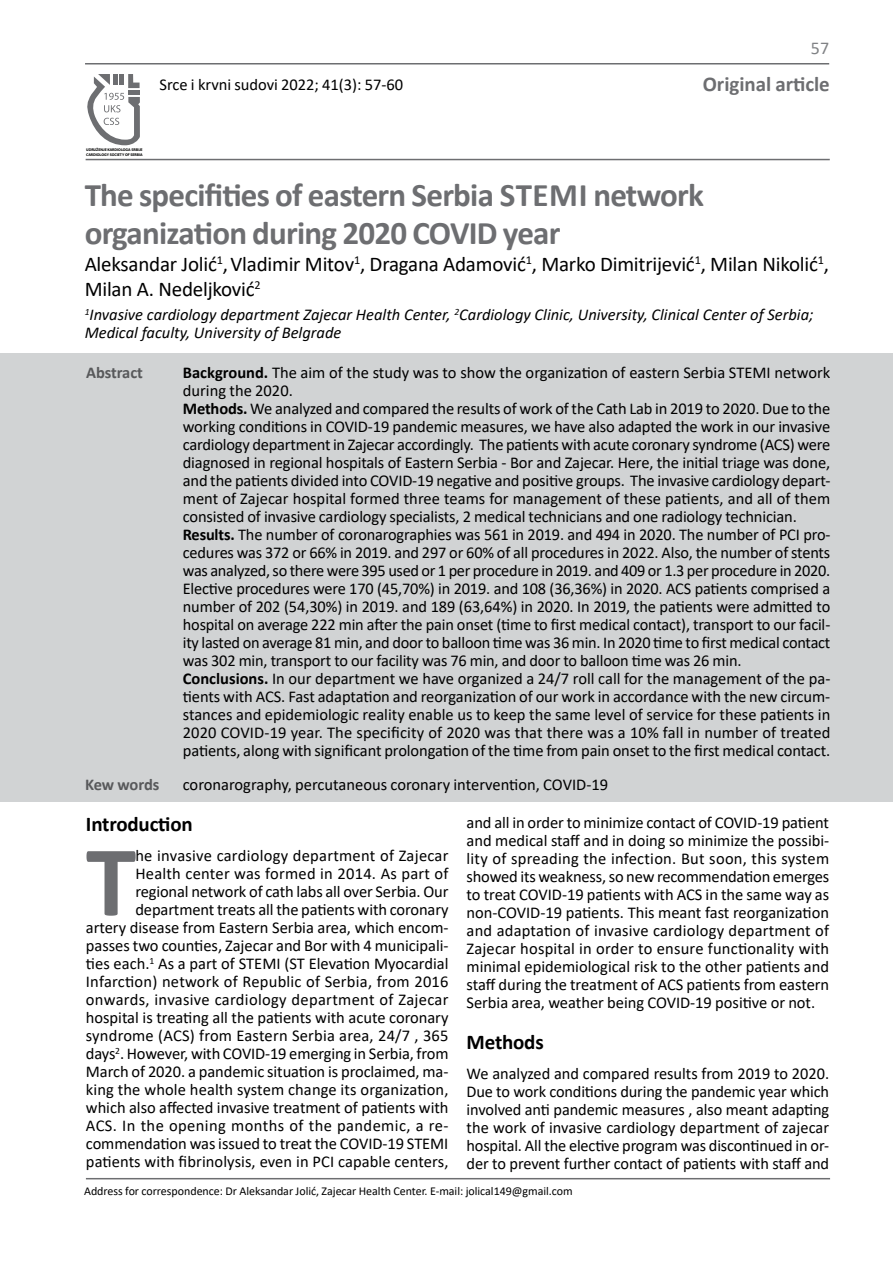
<style>
.page{position:relative;width:893px;height:1263px;background:#fff}
.page>*{position:absolute;margin:0;border:0;box-sizing:border-box;transform-origin:0 0}
.t1{font:700 101.55px "Calibri";color:#6d6e71}
.t2{font:700 33px/37.5px "Calibri";letter-spacing:-.025em;color:#6d6e71}
.t3{font:21px/25.5px "Calibri";letter-spacing:-.01em;color:#000}
.t4{font:700 21px "Calibri";letter-spacing:-.01em;color:#000}
.t5{font:700 21px "Calibri";letter-spacing:-.005em;color:#6d6e71}
.t6{font:18px "Calibri";color:#808285}
.t7{font:16.5px/18px "Calibri";letter-spacing:-.01em;color:#000;text-align:justify}
.t8{font:italic 16.5px/18px "Calibri";color:#000}
.t9{font:700 16.5px "Calibri";letter-spacing:-.005em;color:#58595b}
.t10{font:12px "Calibri";color:#000}
.t11{font:700 3.9px/4.7px "Myriad Pro";letter-spacing:-.01em;color:#000}
.s1{font-weight:700}
</style>
<div class="page">
<hr style="left:85px;top:63px;width:744px;height:2px;background:#6d6e71">
<hr style="left:86px;top:159px;width:744px;height:1px;background:#6d6e71">
<svg style="left:87px;top:74px;width:53px;height:71px"></svg>
<hr style="left:86px;top:1178px;width:744px;height:1px;background:#6d6e71">
<div style="left:0;top:353px;width:893px;height:448px;background:#d1d3d4"></div>
<p class="t7" style="left:160px;top:75px;width:245px">Srce i krvni sudovi 2022; 41(3): 57-60</p>
<p class="t11" style="left:86px;top:147px;width:58px">UDRUŽENJE KARDIOLOGA SRBIJE<br>CARDIOLOGY SOCIETY OF SERBIA</p>
<p class="t6" style="left:811px;top:36px;width:20px">57</p>
<p class="t5" style="left:703px;top:70px;width:128px">Original article</p>
<h2 class="t2" style="left:85px;top:176px;width:621px">The specifities of eastern Serbia STEMI network organization during 2020 COVID year</h2>
<p class="t3" style="left:85px;top:250px;width:746px">Aleksandar Jolić<sup>1</sup>,Vladimir Mitov<sup>1</sup>, Dragana Adamović<sup>1</sup>, Marko Dimitrijević<sup>1</sup>, Milan Nikolić<sup>1</sup>,<br>Milan A. Nedeljković<sup>2</sup></p>
<p class="t8" style="left:85px;top:305px;width:730px"><sup>1</sup>Invasive cardiology department Zajecar Health Center, <sup>2</sup>Cardiology Clinic, University, Clinical Center of Serbia;<br>Medical faculty, University of Belgrade</p>
<p class="t7" style="left:183px;top:363px;width:649px;text-align:left"><span class="s1">Background.</span> The aim of the study was to show the organization of eastern Serbia STEMI network during the 2020.<br><span class="s1">Methods.</span> We analyzed and compared the results of work of the Cath Lab in 2019 to 2020. Due to the working conditions in COVID-19 pandemic measures, we have also adapted the work in our invasive cardiology department in Zajecar accordingly. The patients with acute coronary syndrome (ACS) were diagnosed in regional hospitals of Eastern Serbia - Bor and Zajecar. Here, the initial triage was done, and the patients divided into COVID-19 negative and positive groups. The invasive cardiology depart&shy;ment of Zajecar hospital formed three teams for management of these patients, and all of them consisted of invasive cardiology specialists, 2 medical technicians and one radiology technician.<br><span class="s1">Results.</span> The number of coronarographies was 561 in 2019. and 494 in 2020. The number of PCI pro&shy;cedures was 372 or 66% in 2019. and 297 or 60% of all procedures in 2022. Also, the number of stents was analyzed, so there were 395 used or 1 per procedure in 2019. and 409 or 1.3 per procedure in 2020.<br>Elective procedures were 170 (45,70%) in 2019. and 108 (36,36%) in 2020. ACS patients comprised a number of 202 (54,30%) in 2019. and 189 (63,64%) in 2020. In 2019, the patients were admitted to hospital on average 222 min after the pain onset (time to first medical contact), transport to our facil&shy;ity lasted on average 81 min, and door to balloon time was 36 min. In 2020 time to first medical contact was 302 min, transport to our facility was 76 min, and door to balloon time was 26 min.<br><span class="s1">Conclusions.</span> In our department we have organized a 24/7 roll call for the management of the pa&shy;tients with ACS. Fast adaptation and reorganization of our work in accordance with the new circum&shy;stances and epidemiologic reality enable us to keep the same level of service for these patients in 2020 COVID-19 year. The specificity of 2020 was that there was a 10% fall in number of treated patients, along with significant prolongation of the time from pain onset to the first medical contact.</p>
<p class="t7" style="left:183px;top:775px;width:427px">coronarography, percutaneous coronary intervention, COVID-19</p>
<p class="t9" style="left:86px;top:361px;width:58px">Abstract</p>
<p class="t9" style="left:85px;top:773px;width:76px">Kew words</p>
<p class="t4" style="left:86px;top:809px;width:108px">Introduction</p>
<h1 class="t1" style="left:86px;top:810px;width:52px">T</h1>
<p class="t7" style="left:467px;top:813px;width:364px">and all in order to minimize contact of COVID-19 patient and medical staff and in doing so minimize the possibi&shy;lity of spreading the infection. But soon, this system showed its weakness, so new recommendation emerges to treat COVID-19 patients with ACS in the same way as non-COVID-19 patients. This meant fast reorganization and adaptation of invasive cardiology department of Zajecar hospital in order to ensure functionality with minimal epidemiological risk to the other patients and staff during the treatment of ACS patients from eastern Serbia area, weather being COVID-19 positive or not.</p>
<p class="t4" style="left:467px;top:1027px;width:79px">Methods</p>
<p class="t7" style="left:467px;top:1064px;width:364px">We analyzed and compared results from 2019 to 2020.<br>Due to work conditions during the pandemic year which involved anti pandemic measures , also meant adapting the work of invasive cardiology department of zajecar hospital. All the elective program was discontinued in or&shy;der to prevent further contact of patients with staff and</p>
<p class="t7" style="left:86px;top:846px;width:364px;text-align:right">he invasive cardiology department of Zajecar Health center was formed in 2014. As part of regional network of cath labs all over Serbia. Our department treats all the patients with coronary<br>artery disease from Eastern Serbia area, which encom&shy;passes two counties, Zajecar and Bor with 4 municipali&shy;ties each.<sup>1</sup> As a part of STEMI (ST Elevation Myocardial Infarction) network of Republic of Serbia, from 2016 onwards, invasive cardiology department of Zajecar hospital is treating all the patients with acute coronary syndrome (ACS) from Eastern Serbia area, 24/7 , 365 days<sup>2</sup>. However, with COVID-19 emerging in Serbia, from March of 2020. a pandemic situation is proclaimed, ma&shy;king the whole health system change its organization, which also affected invasive treatment of patients with ACS. In the opening months of the pandemic, a re&shy;commendation was issued to treat the COVID-19 STEMI patients with fibrinolysis, even in PCI capable centers,</p>
<p class="t10" style="left:84px;top:1183px;width:490px">Address for correspondence: Dr Aleksandar Jolić, Zajecar Health Center. E-mail: jolical149@gmail.com</p>
</div>
